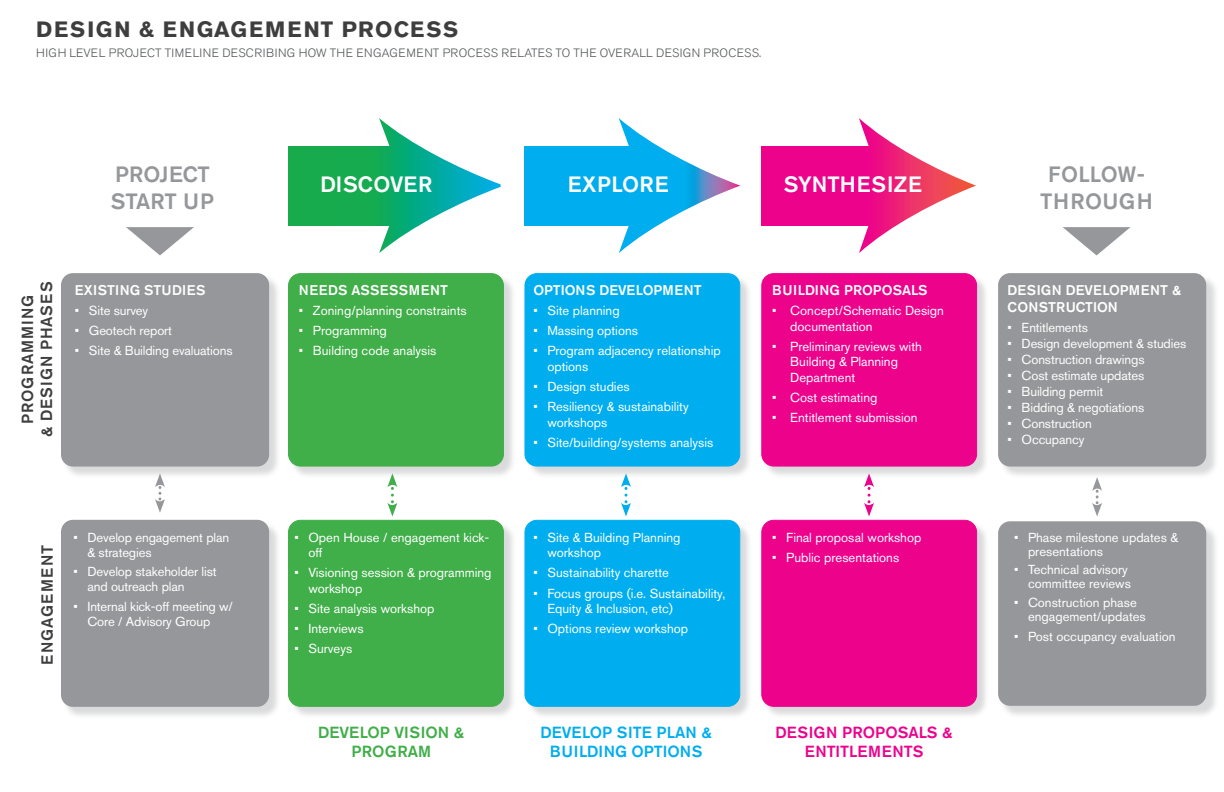
<style>
.page{position:relative;width:1224px;height:792px;background:#fff}
.page>*{position:absolute;margin:0;border:0;box-sizing:border-box;transform-origin:0 0}
.Subheads{font:500 22px "Akzidenz Grotesk Std";letter-spacing:.01em;color:#95979a}
.t1{font:700 22px "Akzidenz Grotesk Std";letter-spacing:.08em;color:#3e3e3f}
.Subheads-2{font:500 22px "Akzidenz Grotesk Std";letter-spacing:.02em;color:#fff}
.Subheads-3{font:500 22px "Akzidenz Grotesk Std";color:#fff}
.t2{font:500 16px/19.2px "Akzidenz Grotesk Std";color:#00aeef;text-align:center}
.t3{font:500 16px/19.2px "Akzidenz Grotesk Std";color:#ed028c;text-align:center}
.t4{font:500 16px "Akzidenz Grotesk Std";letter-spacing:.06em;color:#3e3e3f}
.t5{font:500 16px/19.2px "Akzidenz Grotesk Std";color:#40ae49;text-align:center}
.t6{font:500 16px "Akzidenz Grotesk Std";letter-spacing:.09em;color:#3e3e3f}
.t7{font:500 14px/16.8px "Akzidenz Grotesk Std";color:#fff}
.t8{font:500 14px "Akzidenz Grotesk Std";letter-spacing:.02em;color:#fff}
.t9{font:500 14px "Akzidenz Grotesk Std";letter-spacing:.04em;color:#fff}
.t10{font:13px/15.6px "Akzidenz Grotesk Std";color:#fff}
.t11{font:300 12px "Akzidenz Grotesk Std";letter-spacing:.03em;color:#545557}
</style>
<div class="page">
<svg style="left:859px;top:118px;width:117px;height:135px"></svg>
<div style="left:524px;top:146px;width:130px;height:79px;background:#00aeef"></div>
<svg style="left:619px;top:118px;width:121px;height:135px"></svg>
<div style="left:288px;top:146px;width:127px;height:79px;background:#17ab4e"></div>
<svg style="left:379px;top:118px;width:122px;height:135px"></svg>
<div style="left:62px;top:275px;width:220px;height:204px;background:#95979a;opacity:.35"></div>
<div style="left:61px;top:273px;width:208px;height:194px;background:#95979a;border-radius:12px"></div>
<div style="left:62px;top:521px;width:220px;height:198px;background:#95979a;opacity:.35"></div>
<div style="left:61px;top:520px;width:208px;height:187px;background:#95979a;border-radius:12px"></div>
<div style="left:1000px;top:275px;width:219px;height:204px;background:#95979a;opacity:.35"></div>
<div style="left:998px;top:273px;width:208px;height:194px;background:#95979a;border-radius:12px"></div>
<div style="left:1000px;top:523px;width:219px;height:195px;background:#95979a;opacity:.35"></div>
<div style="left:998px;top:521px;width:208px;height:185px;background:#95979a;border-radius:12px"></div>
<div style="left:290px;top:275px;width:226px;height:204px;background:#95979a;opacity:.35"></div>
<div style="left:289px;top:274px;width:214px;height:192px;background:#40ae49;border-radius:12px"></div>
<div style="left:288px;top:273px;width:216px;height:194px;border:1px solid #40ae49;border-radius:12px"></div>
<div style="left:526px;top:275px;width:227px;height:204px;background:#95979a;opacity:.35"></div>
<div style="left:525px;top:274px;width:215px;height:192px;background:#00aeef;border-radius:12px"></div>
<div style="left:524px;top:273px;width:216px;height:194px;border:1px solid #00aeef;border-radius:12px"></div>
<div style="left:763px;top:275px;width:227px;height:204px;background:#95979a;opacity:.35"></div>
<div style="left:762px;top:274px;width:215px;height:192px;background:#ed028c;border-radius:12px"></div>
<div style="left:761px;top:273px;width:216px;height:194px;border:1px solid #ed028c;border-radius:12px"></div>
<div style="left:290px;top:521px;width:226px;height:198px;background:#95979a;opacity:.35"></div>
<div style="left:289px;top:520px;width:214px;height:186px;background:#40ae49;border-radius:12px"></div>
<div style="left:288px;top:520px;width:216px;height:187px;border:1px solid #40ae49;border-radius:12px"></div>
<div style="left:526px;top:521px;width:227px;height:198px;background:#95979a;opacity:.35"></div>
<div style="left:525px;top:520px;width:215px;height:186px;background:#00aeef;border-radius:12px"></div>
<div style="left:524px;top:520px;width:216px;height:187px;border:1px solid #00aeef;border-radius:12px"></div>
<div style="left:763px;top:521px;width:227px;height:198px;background:#95979a;opacity:.35"></div>
<div style="left:762px;top:520px;width:215px;height:186px;background:#ed028c;border-radius:12px"></div>
<div style="left:761px;top:520px;width:216px;height:187px;border:1px solid #ed028c;border-radius:12px"></div>
<svg style="left:387px;top:473px;width:10px;height:44px"></svg>
<svg style="left:621px;top:473px;width:10px;height:44px"></svg>
<svg style="left:864px;top:473px;width:10px;height:44px"></svg>
<svg style="left:155px;top:473px;width:10px;height:40px"></svg>
<svg style="left:1092px;top:477px;width:10px;height:39px"></svg>
<div style="left:761px;top:146px;width:133px;height:79px;background:linear-gradient(to right,#ed008f,#ed0a85)"></div>
<svg style="left:1063px;top:227px;width:68px;height:28px"></svg>
<svg style="left:126px;top:227px;width:68px;height:28px"></svg>
<p class="t1" style="left:36px;top:17px;width:424px">DESIGN &amp; ENGAGEMENT PROCESS</p>
<p class="t11" style="left:36px;top:46px;width:727px">HIGH LEVEL PROJECT TIMELINE DESCRIBING HOW THE ENGAGEMENT PROCESS RELATES TO THE OVERALL DESIGN PROCESS.</p>
<p class="Subheads" style="left:115px;top:161px;width:96px">PROJECT</p>
<p class="Subheads" style="left:111px;top:187px;width:105px">START UP</p>
<p class="t4" style="left:37px;top:437px;width:157px;rotate:-90deg">&amp; DESIGN PHASES</p>
<p class="t4" style="left:18px;top:424px;width:131px;rotate:-90deg">PROGRAMMING</p>
<p class="t8" style="left:75px;top:281px;width:132px">EXISTING STUDIES</p>
<p class="t10" style="left:75px;top:303px;width:75px">• Site survey</p>
<p class="t10" style="left:75px;top:323px;width:99px">• Geotech report</p>
<p class="t10" style="left:75px;top:343px;width:159px">• Site &amp; Building evaluations</p>
<p class="t6" style="left:37px;top:665px;width:121px;rotate:-90deg">ENGAGEMENT</p>
<p class="t10" style="left:88px;top:530px;width:143px;line-height:15px;text-indent:-14px">• Develop engagement plan &amp; strategies</p>
<p class="t10" style="left:88px;top:564px;width:131px;line-height:15px;text-indent:-14px">• Develop stakeholder list and outreach plan</p>
<p class="t10" style="left:88px;top:599px;width:147px;line-height:15px;text-indent:-14px">• Internal kick-off meeting w/<br>Core / Advisory Group</p>
<p class="Subheads-3" style="left:320px;top:171px;width:113px">DISCOVER</p>
<p class="Subheads-2" style="left:568px;top:171px;width:102px">EXPLORE</p>
<p class="Subheads-2" style="left:784px;top:171px;width:140px">SYNTHESIZE</p>
<p class="t9" style="left:299px;top:281px;width:151px">NEEDS ASSESSMENT</p>
<p class="t10" style="left:299px;top:303px;width:169px">• Zoning/planning constraints</p>
<p class="t10" style="left:299px;top:323px;width:89px">• Programming</p>
<p class="t10" style="left:299px;top:343px;width:139px">• Building code analysis</p>
<p class="t10" style="left:308px;top:529px;width:182px;text-indent:-14px">• Open House / engagement kick&shy;off</p>
<p class="t10" style="left:308px;top:565px;width:185px;text-indent:-14px">• Visioning session &amp; programming workshop</p>
<p class="t10" style="left:294px;top:601px;width:142px">• Site analysis workshop</p>
<p class="t10" style="left:294px;top:621px;width:71px">• Interviews</p>
<p class="t10" style="left:294px;top:641px;width:59px">• Surveys</p>
<p class="t7" style="left:533px;top:281px;width:170px">OPTIONS DEVELOPMENT</p>
<p class="t10" style="left:533px;top:303px;width:88px">• Site planning</p>
<p class="t10" style="left:533px;top:323px;width:106px">• Massing options</p>
<p class="t10" style="left:547px;top:343px;width:175px;text-indent:-14px">• Program adjacency relationship options</p>
<p class="t10" style="left:533px;top:378px;width:98px">• Design studies</p>
<p class="t10" style="left:547px;top:399px;width:143px;text-indent:-14px">• Resiliency &amp; sustainability workshops</p>
<p class="t10" style="left:533px;top:434px;width:181px">• Site/building/systems analysis</p>
<p class="t10" style="left:547px;top:529px;width:135px;text-indent:-14px">• Site &amp; Building Planning workshop</p>
<p class="t10" style="left:533px;top:565px;width:137px">• Sustainability charette</p>
<p class="t10" style="left:547px;top:585px;width:179px;text-indent:-14px">• Focus groups (i.e. Sustainability,<br>Equity &amp; Inclusion, etc)</p>
<p class="t10" style="left:533px;top:621px;width:156px">• Options review workshop</p>
<p class="t7" style="left:772px;top:281px;width:157px">BUILDING PROPOSALS</p>
<p class="t10" style="left:790px;top:303px;width:155px;text-indent:-18px">• Concept/Schematic Design documentation</p>
<p class="t10" style="left:790px;top:338px;width:133px;text-indent:-18px">• Preliminary reviews with<br>Building &amp; Planning<br>Department</p>
<p class="t10" style="left:772px;top:390px;width:107px">• Cost estimating</p>
<p class="t10" style="left:772px;top:410px;width:147px">• Entitlement submission</p>
<p class="t10" style="left:772px;top:529px;width:151px">• Final proposal workshop</p>
<p class="t10" style="left:772px;top:549px;width:128px">• Public presentations</p>
<p class="t5" style="left:318px;top:723px;width:147px">DEVELOP VISION &amp;<br>PROGRAM</p>
<p class="t2" style="left:541px;top:723px;width:173px">DEVELOP SITE PLAN &amp;<br>BUILDING OPTIONS</p>
<p class="t3" style="left:776px;top:723px;width:178px">DESIGN PROPOSALS &amp;<br>ENTITLEMENTS</p>
<p class="Subheads" style="left:1048px;top:161px;width:98px">FOLLOW-</p>
<p class="Subheads" style="left:1040px;top:187px;width:114px">THROUGH</p>
<p class="t7" style="left:1008px;top:281px;width:175px">DESIGN DEVELOPMENT &amp;<br>CONSTRUCTION</p>
<p class="t10" style="left:1008px;top:320px;width:82px">• Entitlements</p>
<p class="t10" style="left:1008px;top:336px;width:180px">• Design development &amp; studies</p>
<p class="t10" style="left:1008px;top:352px;width:138px">• Construction drawings</p>
<p class="t10" style="left:1008px;top:368px;width:138px">• Cost estimate updates</p>
<p class="t10" style="left:1008px;top:384px;width:97px">• Building permit</p>
<p class="t10" style="left:1008px;top:400px;width:138px">• Bidding &amp; negotiations</p>
<p class="t10" style="left:1008px;top:416px;width:86px">• Construction</p>
<p class="t10" style="left:1008px;top:432px;width:78px">• Occupancy</p>
<p class="t10" style="left:1028px;top:530px;width:152px;line-height:14px;text-indent:-14px">• Phase milestone updates &amp; presentations</p>
<p class="t10" style="left:1014px;top:563px;width:118px;line-height:14px;text-align:right">• Technical advisory committee reviews</p>
<p class="t10" style="left:1028px;top:595px;width:119px;line-height:14px;text-indent:-14px">• Construction phase engagement/updates</p>
<p class="t10" style="left:1014px;top:628px;width:163px">• Post occupancy evaluation</p>
</div>
